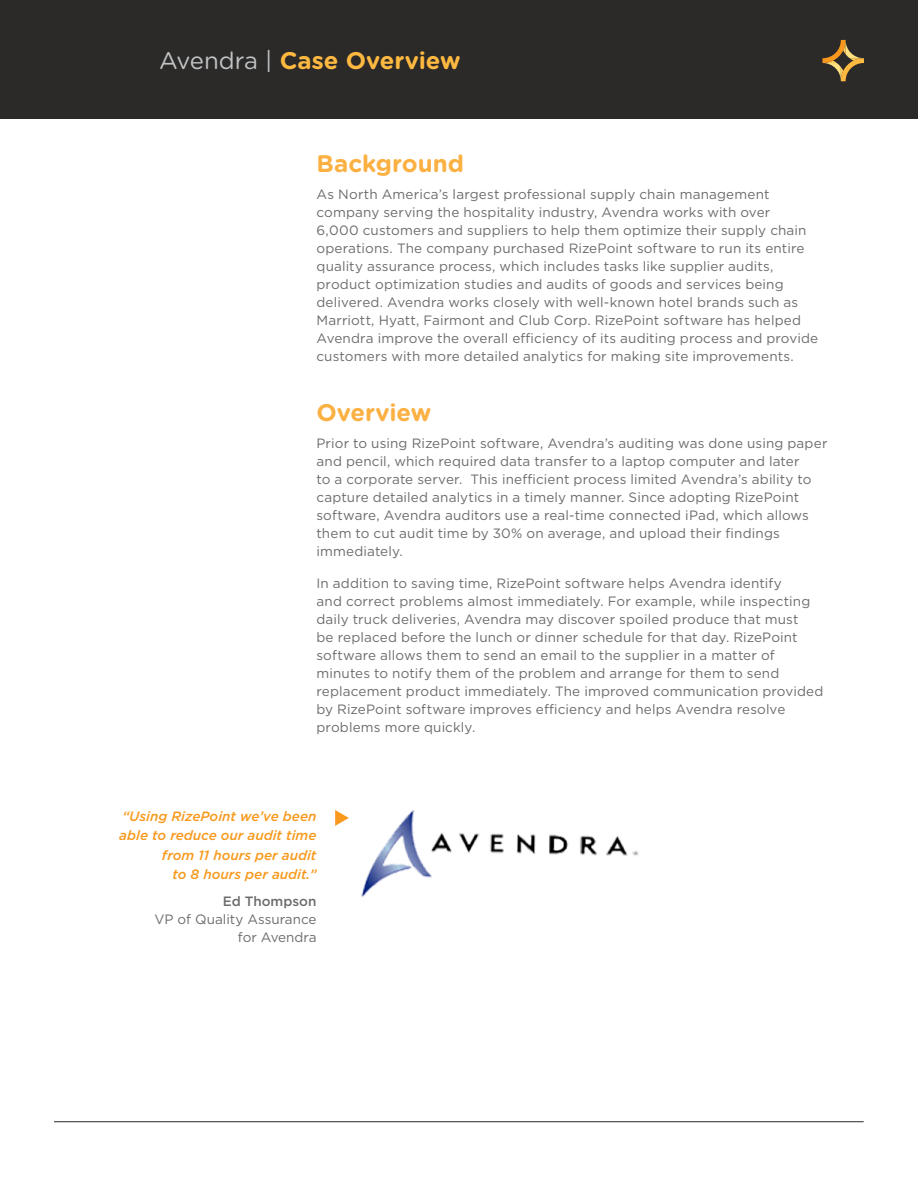
<style>
.page{position:relative;width:918px;height:1188px;background:#fff}
.page>*{position:absolute;margin:0;border:0;box-sizing:border-box;transform-origin:0 0}
.t1{font:700 24px "Gotham Rounded";color:#fdb940}
.t2{font:700 24px "Gotham Rounded";color:#fbb042}
.t3{font:13.5px/18px "Gotham";letter-spacing:.01em;color:#6c6c6c}
.t4{font:italic 500 13.5px/19.5px "Gotham";color:#f8991d;text-align:right}
.t5{font:500 13.5px "Gotham";color:#6c6c6c}
.s1{font-weight:400;color:#c0c2c4}
</style>
<div class="page">
<div style="left:0;top:0;width:918px;height:119px;background:#2c2929"></div>
<hr style="left:54px;top:1121px;width:810px;height:1px;background:#2c2929">
<svg style="left:822px;top:40px;width:42px;height:41px"></svg>
<img style="left:361px;top:810px;width:278px;height:87px">
<svg style="left:335px;top:810px;width:14px;height:16px"></svg>
<h1 class="t1" style="left:159px;top:43px;width:303px"><span class="s1">Avendra |</span> Case Overview</h1>
<h1 class="t2" style="left:316px;top:146px;width:149px">Background</h1>
<p class="t3" style="left:316px;top:185px;width:503px">As North America’s largest professional supply chain management company serving the hospitality industry, Avendra works with over<br>6,000 customers and suppliers to help them optimize their supply chain operations. The company purchased RizePoint software to run its entire quality assurance process, which includes tasks like supplier audits, product optimization studies and audits of goods and services being delivered. Avendra works closely with well-known hotel brands such as Marriott, Hyatt, Fairmont and Club Corp. RizePoint software has helped Avendra improve the overall efficiency of its auditing process and provide customers with more detailed analytics for making site improvements.</p>
<h1 class="t2" style="left:316px;top:395px;width:116px">Overview</h1>
<p class="t3" style="left:316px;top:434px;width:512px">Prior to using RizePoint software, Avendra’s auditing was done using paper and pencil, which required data transfer to a laptop computer and later<br>to a corporate server. This inefficient process limited Avendra’s ability to capture detailed analytics in a timely manner. Since adopting RizePoint software, Avendra auditors use a real-time connected iPad, which allows them to cut audit time by 30% on average, and upload their findings immediately.</p>
<p class="t3" style="left:316px;top:574px;width:508px">In addition to saving time, RizePoint software helps Avendra identify<br>and correct problems almost immediately. For example, while inspecting daily truck deliveries, Avendra may discover spoiled produce that must<br>be replaced before the lunch or dinner schedule for that day. RizePoint software allows them to send an email to the supplier in a matter of minutes to notify them of the problem and arrange for them to send replacement product immediately. The improved communication provided by RizePoint software improves efficiency and helps Avendra resolve problems more quickly.</p>
<p class="t4" style="left:119px;top:806px;width:199px">“Using RizePoint we’ve been able to reduce our audit time from 11 hours per audit<br>to 8 hours per audit.”</p>
<p class="t5" style="left:223px;top:893px;width:95px">Ed Thompson</p>
<p class="t3" style="left:154px;top:910px;width:164px;text-align:right">VP of Quality Assurance for Avendra</p>
</div>
